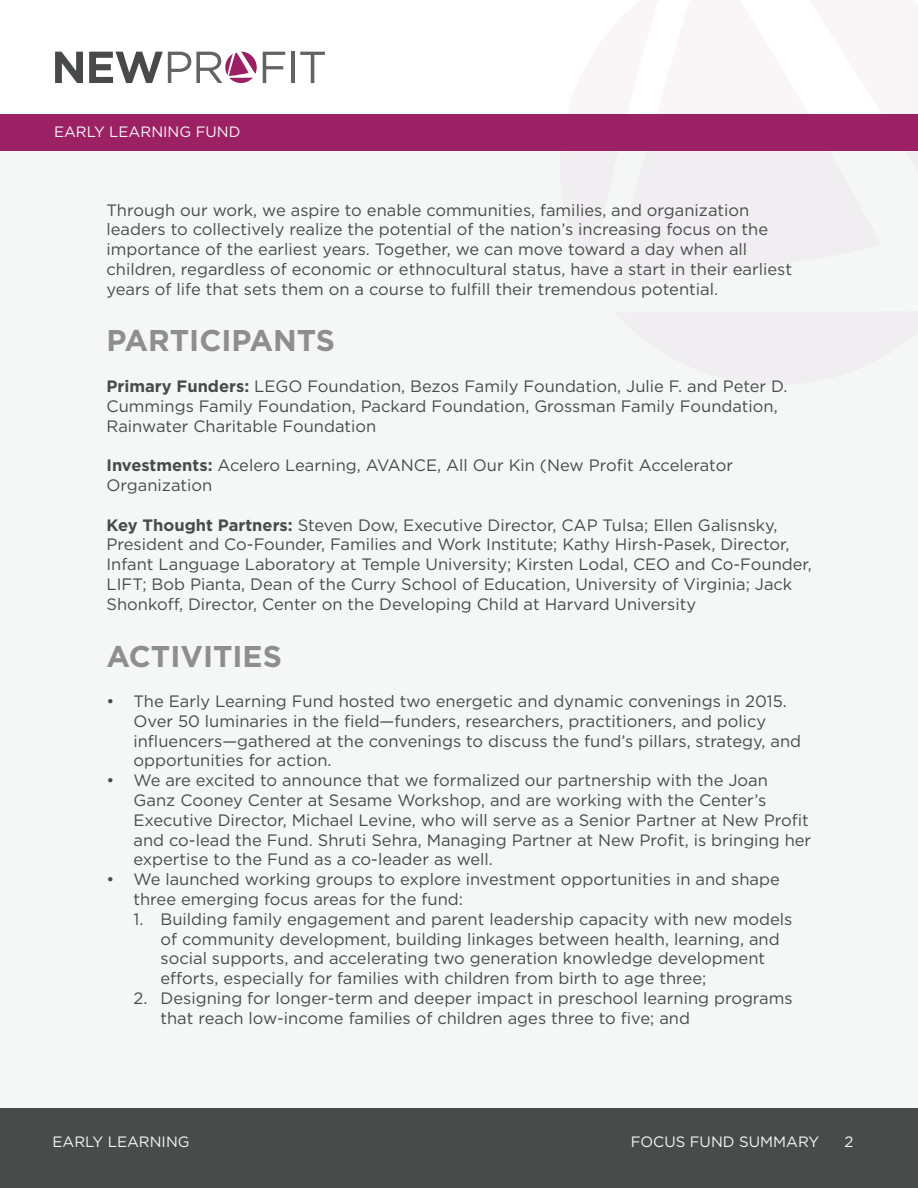
<style>
.page{position:relative;width:918px;height:1188px;background:#fff}
.page>*{position:absolute;margin:0;border:0;box-sizing:border-box;transform-origin:0 0}
.t1{font:700 30px "Gotham";color:#8e8e8f}
.t2{font:16.5px/19.8px "Gotham";color:#494a4a}
.t3{font:15px "Gotham";color:#f5f7f7}
.s1{font-weight:700}
</style>
<div class="page">
<div style="left:0;top:135px;width:918px;height:993px;background:#f5f7f7"></div>
<svg style="left:263px;top:52px;width:22px;height:31px"></svg>
<hr style="left:291px;top:52px;width:4px;height:31px;background:#626363">
<svg style="left:300px;top:52px;width:25px;height:31px"></svg>
<svg style="left:55px;top:52px;width:202px;height:31px"></svg>
<div style="left:0;top:114px;width:918px;height:37px;background:#9c2064"></div>
<div style="left:0;top:1108px;width:918px;height:80px;background:#494a4a"></div>
<p class="t3" style="left:54px;top:122px;width:188px">EARLY LEARNING FUND</p>
<p class="t2" style="left:106px;top:200px;width:687px">Through our work, we aspire to enable communities, families, and organization leaders to collectively realize the potential of the nation’s increasing focus on the importance of the earliest years. Together, we can move toward a day when all children, regardless of economic or ethnocultural status, have a start in their earliest years of life that sets them on a course to fulfill their tremendous potential.</p>
<h1 class="t1" style="left:106px;top:320px;width:230px">PARTICIPANTS</h1>
<p class="t2" style="left:106px;top:376px;width:683px"><span class="s1">Primary Funders:</span> LEGO Foundation, Bezos Family Foundation, Julie F. and Peter D.<br>Cummings Family Foundation, Packard Foundation, Grossman Family Foundation,<br>Rainwater Charitable Foundation</p>
<p class="t2" style="left:106px;top:455px;width:628px"><span class="s1">Investments:</span> Acelero Learning, AVANCE, All Our Kin (New Profit Accelerator<br>Organization</p>
<p class="t2" style="left:106px;top:515px;width:707px"><span class="s1">Key Thought Partners:</span> Steven Dow, Executive Director, CAP Tulsa; Ellen Galisnsky, President and Co-Founder, Families and Work Institute; Kathy Hirsh-Pasek, Director, Infant Language Laboratory at Temple University; Kirsten Lodal, CEO and Co-Founder, LIFT; Bob Pianta, Dean of the Curry School of Education, University of Virginia; Jack Shonkoff, Director, Center on the Developing Child at Harvard University</p>
<h1 class="t1" style="left:106px;top:637px;width:177px">ACTIVITIES</h1>
<p class="t2" style="left:133px;top:691px;width:669px;text-indent:-27px">• The Early Learning Fund hosted two energetic and dynamic convenings in 2015.<br>Over 50 luminaries in the field—funders, researchers, practitioners, and policy influencers—gathered at the convenings to discuss the fund’s pillars, strategy, and opportunities for action.</p>
<p class="t2" style="left:133px;top:770px;width:679px;text-indent:-27px">• We are excited to announce that we formalized our partnership with the Joan Ganz Cooney Center at Sesame Workshop, and are working with the Center’s Executive Director, Michael Levine, who will serve as a Senior Partner at New Profit and co-lead the Fund. Shruti Sehra, Managing Partner at New Profit, is bringing her expertise to the Fund as a co-leader as well.</p>
<p class="t2" style="left:133px;top:869px;width:648px;text-indent:-27px">• We launched working groups to explore investment opportunities in and shape three emerging focus areas for the fund:</p>
<p class="t2" style="left:160px;top:909px;width:633px;text-indent:-27px">1. Building family engagement and parent leadership capacity with new models of community development, building linkages between health, learning, and social supports, and accelerating two generation knowledge development efforts, especially for families with children from birth to age three;</p>
<p class="t2" style="left:160px;top:988px;width:634px;text-indent:-27px">2. Designing for longer-term and deeper impact in preschool learning programs that reach low-income families of children ages three to five; and</p>
<p class="t3" style="left:52px;top:1132px;width:139px">EARLY LEARNING</p>
<p class="t3" style="left:631px;top:1132px;width:190px">FOCUS FUND SUMMARY</p>
<p class="t3" style="left:844px;top:1133px;width:10px">2</p>
</div>
